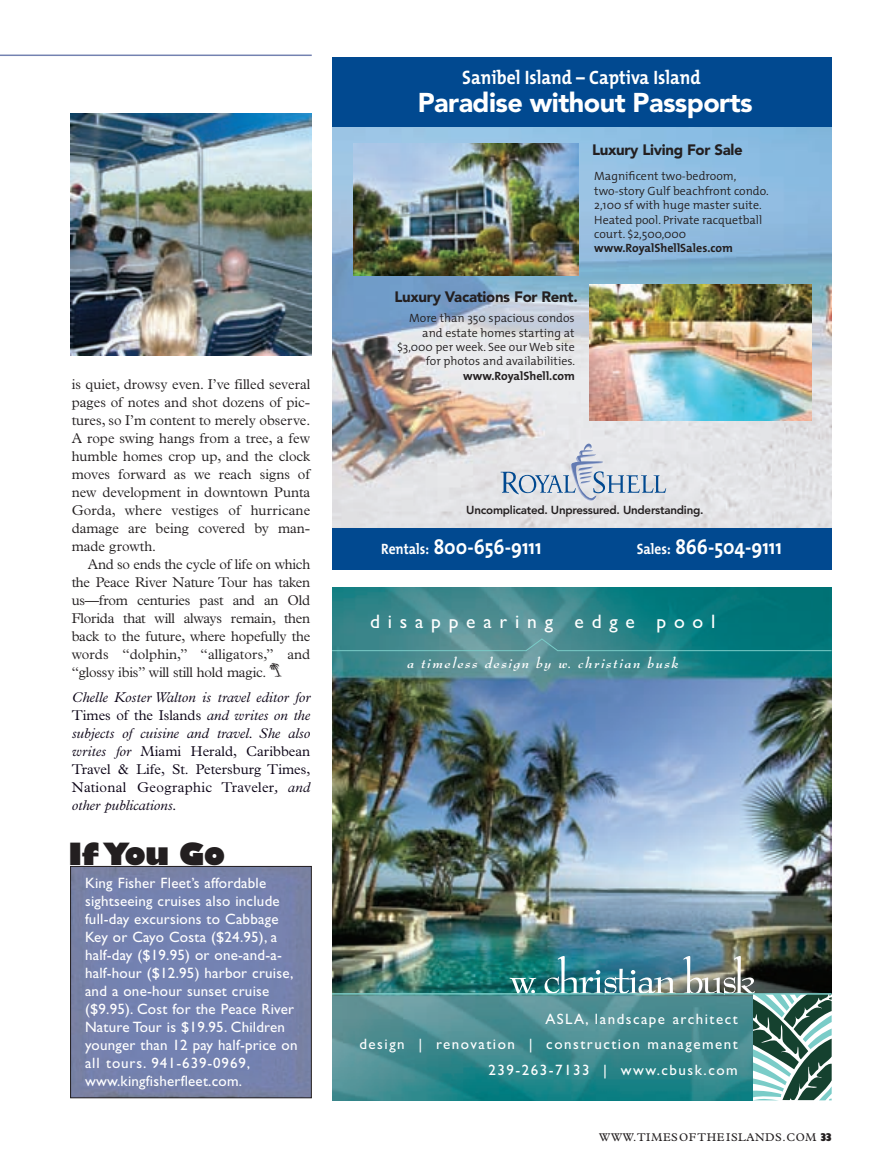
<style>
.page{position:relative;width:891px;height:1175px;background:#fff}
.page>*{position:absolute;margin:0;border:0;box-sizing:border-box;transform-origin:0 0}
.t1{font:800 30px "Gill Sans";letter-spacing:-.025em;color:#231f20}
.t2{font:27px "Avenir Black+OJCWQT";letter-spacing:-.02em;color:#fff}
.t3{font:21px "The Mix Bold Plain+RRNGKD";color:#fff;scale:.9 1}
.t4{font:19.5px "The Mix Bold Plain+RRNGKD";color:#fff;scale:.9 1}
.t5{font:19.5px "Gill Sans+IFHFPW";letter-spacing:.4em;color:#fff}
.t6{font:15px/18px "Gill Sans";letter-spacing:.015em;color:#fff}
.t7{font:15px/25.5px "Gill Sans+IFHFPW";letter-spacing:.1em;color:#fff;text-align:right}
.t8{font:15px "Avenir Black+OJCWQT";letter-spacing:-.02em;color:#231f20}
.t9{font:15px "Bernhard Modern Bold Italic+JPDSXM";letter-spacing:.115em;color:#fff}
.t10{font:300 14.25px/18px "Plantin";color:#231f20;text-align:justify}
.t11{font:italic 300 14.25px/18px "Plantin";color:#0a0215;text-align:justify}
.t12{font:12px/14.4px "The Mix Semi Light Plain+BZBGYV";color:#231f20;text-align:right}
.t13{font:12px "The Mix Bold Plain+RRNGKD";color:#231f20}
.t14{font:11.55px "Avenir Heavy+QTHJPN";letter-spacing:-.02em;color:#231f20}
.t15{font:11.25px "Plantin";letter-spacing:.055em;color:#231f20}
.s1{font-family:"Dinosaurs";font-weight:400}
.s2{font-style:normal}
.s3{font-size:15px}
.s4{font-family:"Gill Sans Extra Bold Display"}
</style>
<div class="page">
<img style="left:0;top:54px;width:832px;height:1047px">
<p class="t10" style="left:72px;top:376px;width:240px">is quiet, drowsy even. I’ve filled several pages of notes and shot dozens of pic&shy;tures, so I’m content to merely observe.<br>A rope swing hangs from a tree, a few humble homes crop up, and the clock moves forward as we reach signs of new development in downtown Punta Gorda, where vestiges of hurricane damage are being covered by man&shy;made growth.</p>
<p class="t10" style="left:72px;top:556px;width:240px;text-indent:16px">And so ends the cycle of life on which the Peace River Nature Tour has taken us—from centuries past and an Old Florida that will always remain, then back to the future, where hopefully the words “dolphin,” “alligators,” and “glossy ibis” will still hold magic. <span class="s1">n</span></p>
<p class="t11" style="left:72px;top:689px;width:240px">Chelle Koster Walton is travel editor for <span class="s2">Times of the Islands</span> and writes on the subjects of cuisine and travel. She also writes for <span class="s2">Miami Herald, Caribbean Travel &amp; Life, St. Petersburg Times, National Geographic Traveler</span>, and other publications.</p>
<h1 class="t1" style="left:68px;top:842px;width:159px">If You Go</h1>
<p class="t6" style="left:85px;top:875px;width:214px">King Fisher Fleet’s affordable sightseeing cruises also include full-day excursions to Cabbage<br>Key or Cayo Costa ($24.95), a half-day ($19.95) or one-and-a&shy;half-hour ($12.95) harbor cruise, and a one-hour sunset cruise ($9.95). Cost for the Peace River<br>Nature Tour is $19.95. Children younger than 12 pay half-price on all tours. 941-639-0969, www.kingfisherfleet.com.</p>
<h3 class="t4" style="left:462px;top:65px;width:266px">Sanibel Island – Captiva Island</h3>
<h2 class="t2" style="left:418px;top:92px;width:336px">Paradise without Passports</h2>
<p class="t8" style="left:592px;top:144px;width:152px">Luxury Living For Sale</p>
<p class="t8" style="left:394px;top:290px;width:185px">Luxury Vacations For Rent.</p>
<p class="t12" style="left:397px;top:312px;width:180px">More than 350 spacious condos and estate homes starting at $3,000 per week. See our Web site for photos and availabilities.</p>
<p class="t13" style="left:463px;top:368px;width:113px">www.RoyalShell.com</p>
<p class="t12" style="left:594px;top:170px;width:176px;text-align:left">Magnificent two-bedroom, two-story Gulf beachfront condo.<br>2,100 sf with huge master suite.<br>Heated pool. Private racquetball court. $2,500,000</p>
<p class="t13" style="left:594px;top:241px;width:140px">www.RoyalShellSales.com</p>
<p class="t14" style="left:466px;top:505px;width:239px">Uncomplicated. Unpressured. Understanding.</p>
<h3 class="t3" style="left:381px;top:535px;width:180px"><span class="s3">Rentals:</span> 800-656-9111</h3>
<h3 class="t3" style="left:637px;top:535px;width:163px"><span class="s3">Sales:</span> 866-504-9111</h3>
<h3 class="t5" style="left:370px;top:614px;width:347px">disappearing edge pool</h3>
<p class="t9" style="left:407px;top:656px;width:273px">a timeless design by w. christian busk</p>
<p class="t7" style="left:359px;top:1007px;width:380px">ASLA, landscape architect<br>design | renovation | construction management<br>239-263-7133 | www.cbusk.com</p>
<p class="t15" style="left:599px;top:1132px;width:234px">WWW.TIMESOFTHEISLANDS.COM <span class="s4">33</span></p>
</div>
